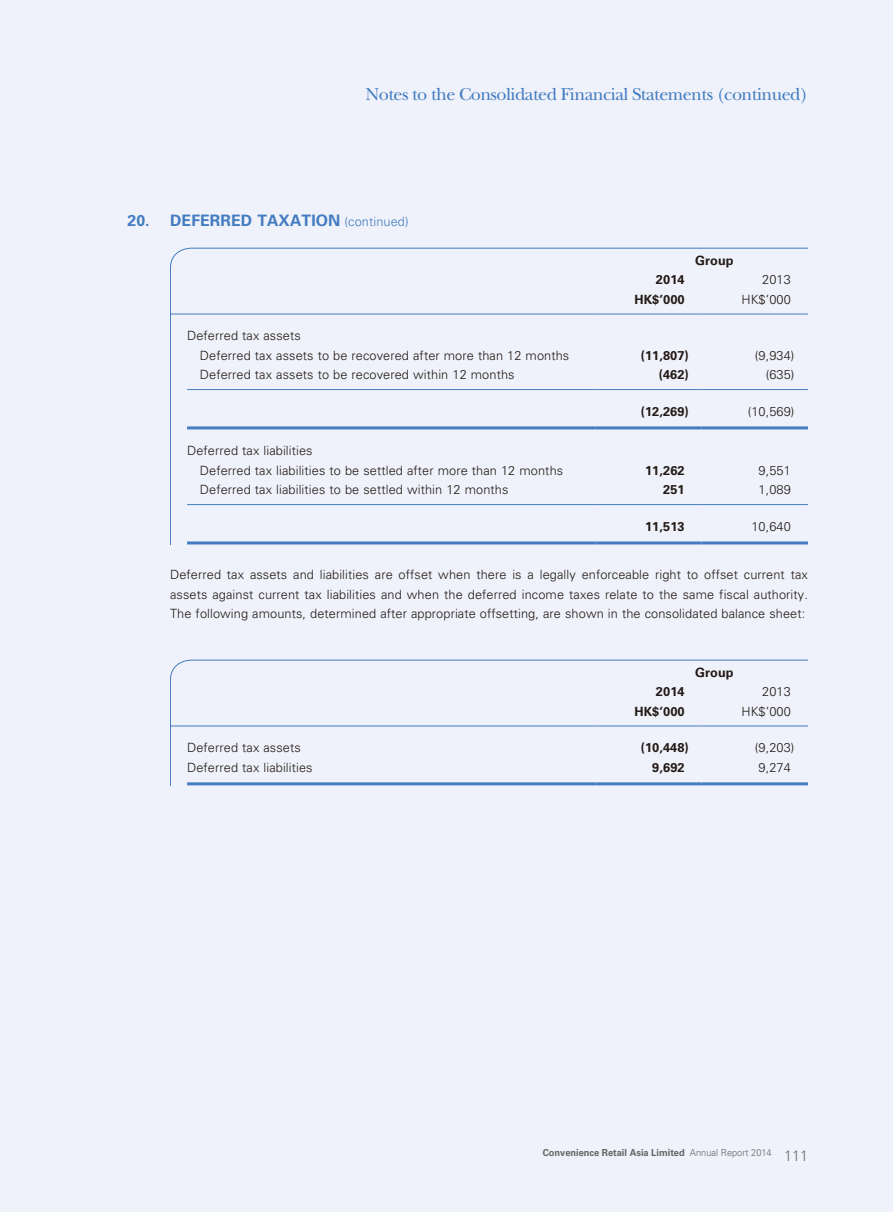
<style>
.page{position:relative;width:893px;height:1212px;background:#eff2fa}
.page>*{position:absolute;margin:0;border:0;box-sizing:border-box;transform-origin:0 0}
.t1{font:18px "New Baskerville Std";letter-spacing:-.03em;color:#437cc0}
.t2{font:700 15.75px "Univers LT Std";letter-spacing:.01em;color:#437cc0}
.t3{font:300 15px "Univers LT Std";color:#666565;scale:.95 1}
.t4{font:300 12.75px/19.5px "Univers LT Std";letter-spacing:.01em;color:#231916}
.t5{font:700 12.75px "Univers LT Std";letter-spacing:.01em;color:#231916}
.t6{font:700 9.75px "Univers LT Std";color:#666565;scale:.95 1}
.s1{font-weight:300;font-size:12.75px}
.s2{font-weight:300}
</style>
<div class="page">
<svg style="left:170px;top:248px;width:638px;height:296px"></svg>
<hr style="left:170px;top:314px;width:425px;height:1px;background:#437cc0">
<hr style="left:595px;top:314px;width:107px;height:1px;background:#437cc0">
<hr style="left:702px;top:314px;width:106px;height:1px;background:#437cc0">
<hr style="left:187px;top:389px;width:408px;height:1px;background:#437cc0">
<hr style="left:595px;top:389px;width:107px;height:1px;background:#437cc0">
<hr style="left:702px;top:389px;width:106px;height:1px;background:#437cc0">
<hr style="left:187px;top:426px;width:408px;height:3px;background:#437cc0">
<hr style="left:595px;top:426px;width:107px;height:3px;background:#437cc0">
<hr style="left:702px;top:426px;width:106px;height:3px;background:#437cc0">
<hr style="left:187px;top:504px;width:408px;height:1px;background:#437cc0">
<hr style="left:595px;top:504px;width:107px;height:1px;background:#437cc0">
<hr style="left:702px;top:504px;width:106px;height:1px;background:#437cc0">
<hr style="left:187px;top:541px;width:408px;height:3px;background:#437cc0">
<hr style="left:595px;top:541px;width:107px;height:3px;background:#437cc0">
<hr style="left:702px;top:541px;width:106px;height:3px;background:#437cc0">
<svg style="left:170px;top:660px;width:638px;height:125px"></svg>
<hr style="left:170px;top:726px;width:425px;height:1px;background:#437cc0">
<hr style="left:595px;top:726px;width:107px;height:1px;background:#437cc0">
<hr style="left:702px;top:726px;width:106px;height:1px;background:#437cc0">
<hr style="left:187px;top:782px;width:408px;height:3px;background:#437cc0">
<hr style="left:595px;top:782px;width:107px;height:3px;background:#437cc0">
<hr style="left:702px;top:782px;width:106px;height:3px;background:#437cc0">
<h1 class="t1" style="left:366px;top:87px;width:444px">Notes to the Consolidated Financial Statements (continued)</h1>
<p class="t2" style="left:128px;top:213px;width:283px">20. DEFERRED TAXATION <span class="s1">(continued)</span></p>
<p class="t4" style="left:200px;top:327px;width:371px;text-indent:-13px">Deferred tax assets<br>Deferred tax assets to be recovered after more than 12 months</p>
<p class="t5" style="left:695px;top:254px;width:40px">Group</p>
<p class="t5" style="left:656px;top:274px;width:30px">2014</p>
<p class="t4" style="left:762px;top:271px;width:30px">2013</p>
<p class="t5" style="left:634px;top:293px;width:52px">HK$’000</p>
<p class="t4" style="left:741px;top:290px;width:51px">HK$’000</p>
<p class="t5" style="left:641px;top:349px;width:50px">(11,807)</p>
<p class="t4" style="left:755px;top:346px;width:41px">(9,934)</p>
<p class="t4" style="left:200px;top:366px;width:316px">Deferred tax assets to be recovered within 12 months</p>
<p class="t5" style="left:659px;top:369px;width:32px">(462)</p>
<p class="t4" style="left:766px;top:366px;width:30px">(635)</p>
<p class="t5" style="left:641px;top:405px;width:50px">(12,269)</p>
<p class="t4" style="left:748px;top:402px;width:48px">(10,569)</p>
<p class="t4" style="left:200px;top:442px;width:365px;text-indent:-13px">Deferred tax liabilities<br>Deferred tax liabilities to be settled after more than 12 months</p>
<p class="t5" style="left:645px;top:464px;width:41px">11,262</p>
<p class="t4" style="left:759px;top:461px;width:34px">9,551</p>
<p class="t4" style="left:200px;top:481px;width:310px">Deferred tax liabilities to be settled within 12 months</p>
<p class="t5" style="left:663px;top:484px;width:23px">251</p>
<p class="t4" style="left:759px;top:481px;width:34px">1,089</p>
<p class="t5" style="left:645px;top:520px;width:41px">11,513</p>
<p class="t4" style="left:751px;top:517px;width:41px">10,640</p>
<p class="t4" style="left:170px;top:566px;width:639px;text-align:justify">Deferred tax assets and liabilities are offset when there is a legally enforceable right to offset current tax assets against current tax liabilities and when the deferred income taxes relate to the same fiscal authority.<br>The following amounts, determined after appropriate offsetting, are shown in the consolidated balance sheet:</p>
<p class="t5" style="left:695px;top:666px;width:40px">Group</p>
<p class="t5" style="left:656px;top:685px;width:30px">2014</p>
<p class="t4" style="left:762px;top:683px;width:30px">2013</p>
<p class="t5" style="left:634px;top:705px;width:52px">HK$’000</p>
<p class="t4" style="left:741px;top:702px;width:51px">HK$’000</p>
<p class="t4" style="left:187px;top:739px;width:115px">Deferred tax assets</p>
<p class="t5" style="left:641px;top:741px;width:50px">(10,448)</p>
<p class="t4" style="left:755px;top:739px;width:41px">(9,203)</p>
<p class="t4" style="left:187px;top:758px;width:127px">Deferred tax liabilities</p>
<p class="t5" style="left:652px;top:761px;width:34px">9,692</p>
<p class="t4" style="left:759px;top:758px;width:34px">9,274</p>
<p class="t6" style="left:543px;top:1148px;width:243px">Convenience Retail Asia Limited <span class="s2">Annual Report 2014</span></p>
<p class="t3" style="left:784px;top:1148px;width:27px">111</p>
</div>
